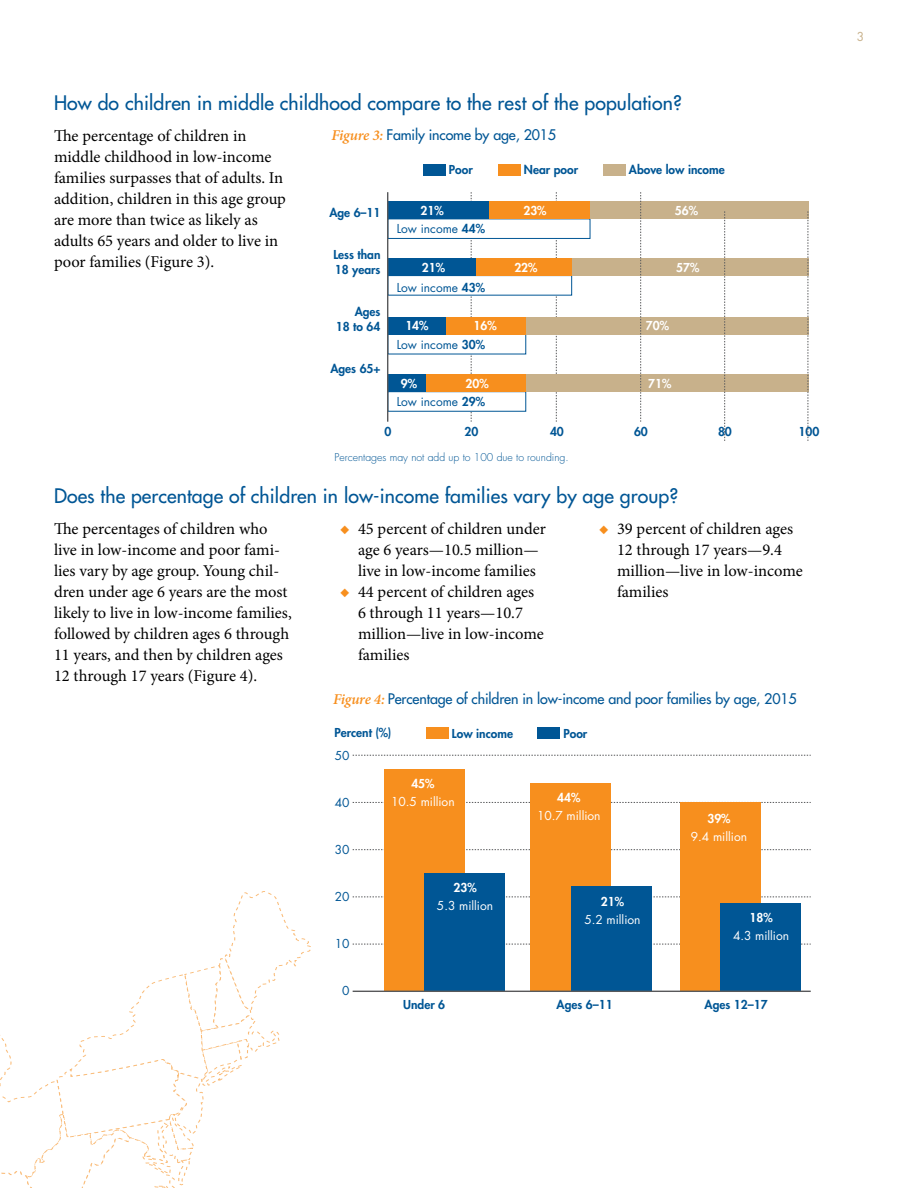
<style>
.page{position:relative;width:918px;height:1188px;background:#fff}
.page>*{position:absolute;margin:0;border:0;box-sizing:border-box;transform-origin:0 0}
.t1{font:19.5px "Futura";letter-spacing:.005em;color:#005695}
.t2{font:16.5px/21px "Minion Pro";color:#000}
.t3{font:14.25px "Futura";letter-spacing:-.01em;color:#005695}
.t4{font:800 12px/15px "Futura";color:#005695}
.t5{font:12px "Futura";color:#fff}
.t6{font:12px "Futura";color:#005695}
.t7{font:800 12px "Futura";color:#fff}
.t8{font:12px "Futura";color:#c8b18b}
.t9{font:300 10.5px "Futura";color:#005695}
.s1{font-family:"Minion Pro";font-weight:600;font-style:italic;font-size:15px;color:#f78f1e}
.s2{font-weight:800}
.s3{color:#f78f1e}
</style>
<div class="page">
<svg style="left:0;top:891px;width:311px;height:297px"></svg>
<svg style="left:471px;top:192px;width:1px;height:230px"></svg>
<svg style="left:556px;top:192px;width:1px;height:230px"></svg>
<div style="left:388px;top:392px;width:138px;height:19px;background:#fff"></div>
<div style="left:388px;top:334px;width:138px;height:20px;background:#fff"></div>
<div style="left:388px;top:275px;width:184px;height:20px;background:#fff"></div>
<div style="left:388px;top:219px;width:202px;height:20px;background:#fff;border:1px solid #005695"></div>
<div style="left:423px;top:164px;width:23px;height:12px;background:#005695"></div>
<div style="left:498px;top:164px;width:22px;height:12px;background:#f78f1e"></div>
<div style="left:603px;top:164px;width:23px;height:12px;background:#c8b18b"></div>
<div style="left:388px;top:201px;width:420px;height:18px;background:#c8b18b"></div>
<div style="left:388px;top:201px;width:202px;height:18px;background:#f78f1e"></div>
<div style="left:388px;top:201px;width:101px;height:18px;background:#005695"></div>
<div style="left:388px;top:258px;width:420px;height:18px;background:#c8b18b"></div>
<div style="left:388px;top:258px;width:184px;height:18px;background:#f78f1e"></div>
<div style="left:388px;top:258px;width:88px;height:18px;background:#005695"></div>
<div style="left:388px;top:317px;width:420px;height:18px;background:#c8b18b"></div>
<div style="left:388px;top:317px;width:138px;height:18px;background:#f78f1e"></div>
<div style="left:388px;top:317px;width:58px;height:18px;background:#005695"></div>
<div style="left:388px;top:374px;width:420px;height:18px;background:#c8b18b"></div>
<div style="left:388px;top:374px;width:138px;height:18px;background:#f78f1e"></div>
<div style="left:388px;top:374px;width:38px;height:18px;background:#005695"></div>
<hr style="left:387px;top:192px;width:1px;height:230px;background:#58595b">
<svg style="left:640px;top:192px;width:1px;height:230px"></svg>
<svg style="left:724px;top:211px;width:1px;height:230px"></svg>
<svg style="left:808px;top:211px;width:1px;height:230px"></svg>
<svg style="left:353px;top:755px;width:458px;height:1px"></svg>
<svg style="left:353px;top:802px;width:458px;height:1px"></svg>
<svg style="left:353px;top:849px;width:458px;height:1px"></svg>
<svg style="left:353px;top:897px;width:458px;height:1px"></svg>
<svg style="left:353px;top:944px;width:458px;height:1px"></svg>
<div style="left:426px;top:728px;width:22px;height:11px;background:#f78f1e"></div>
<div style="left:537px;top:728px;width:23px;height:11px;background:#005695"></div>
<div style="left:384px;top:769px;width:81px;height:223px;background:#f78f1e"></div>
<div style="left:530px;top:783px;width:81px;height:209px;background:#f78f1e"></div>
<div style="left:571px;top:887px;width:81px;height:105px;background:#005695"></div>
<div style="left:424px;top:874px;width:81px;height:118px;background:#005695"></div>
<div style="left:680px;top:803px;width:81px;height:189px;background:#f78f1e"></div>
<div style="left:720px;top:904px;width:81px;height:88px;background:#005695"></div>
<hr style="left:353px;top:991px;width:458px;height:1px;background:#58595b">
<p class="t1" style="left:54px;top:90px;width:630px">How do children in middle childhood compare to the rest of the population?</p>
<p class="t2" style="left:54px;top:126px;width:233px">The percentage of children in middle childhood in low-income families surpasses that of adults. In addition, children in this age group are more than twice as likely as adults 65 years and older to live in poor families (Figure 3).</p>
<p class="t3" style="left:332px;top:126px;width:226px"><span class="s1">Figure 3:</span> Family income by age, 2015</p>
<p class="t4" style="left:449px;top:162px;width:25px">Poor</p>
<p class="t4" style="left:524px;top:162px;width:56px">Near poor</p>
<p class="t4" style="left:629px;top:162px;width:97px">Above low income</p>
<p class="t7" style="left:420px;top:203px;width:25px">21%</p>
<p class="t7" style="left:523px;top:203px;width:25px">23%</p>
<p class="t7" style="left:675px;top:203px;width:25px">56%</p>
<p class="t4" style="left:329px;top:205px;width:53px">Age 6–11</p>
<p class="t4" style="left:333px;top:247px;width:49px">Less than<br>18 years</p>
<p class="t4" style="left:336px;top:304px;width:46px;text-align:right">Ages<br>18 to 64</p>
<p class="t4" style="left:330px;top:361px;width:52px">Ages 65+</p>
<p class="t6" style="left:397px;top:221px;width:90px">Low income <span class="s2">44%</span></p>
<p class="t7" style="left:422px;top:260px;width:25px">21%</p>
<p class="t7" style="left:514px;top:260px;width:25px">22%</p>
<p class="t7" style="left:676px;top:260px;width:25px">57%</p>
<p class="t6" style="left:397px;top:280px;width:90px">Low income <span class="s2">43%</span></p>
<p class="t7" style="left:405px;top:318px;width:25px">14%</p>
<p class="t7" style="left:474px;top:318px;width:25px">16%</p>
<p class="t7" style="left:646px;top:318px;width:25px">70%</p>
<p class="t6" style="left:397px;top:337px;width:90px">Low income <span class="s2">30%</span></p>
<p class="t7" style="left:401px;top:376px;width:18px">9%</p>
<p class="t7" style="left:466px;top:376px;width:25px">20%</p>
<p class="t7" style="left:648px;top:376px;width:25px">71%</p>
<p class="t6" style="left:397px;top:394px;width:90px">Low income <span class="s2">29%</span></p>
<p class="t4" style="left:384px;top:424px;width:8px">0</p>
<p class="t4" style="left:465px;top:424px;width:15px">20</p>
<p class="t4" style="left:550px;top:424px;width:15px">40</p>
<p class="t4" style="left:634px;top:424px;width:15px">60</p>
<p class="t4" style="left:718px;top:424px;width:15px">80</p>
<p class="t4" style="left:799px;top:424px;width:22px">100</p>
<p class="t9" style="left:334px;top:451px;width:236px">Percentages may not add up to 100 due to rounding.</p>
<p class="t1" style="left:54px;top:483px;width:626px">Does the percentage of children in low-income families vary by age group?</p>
<p class="t2" style="left:54px;top:519px;width:239px">The percentages of children who live in low-income and poor fami&shy;lies vary by age group. Young chil&shy;dren under age 6 years are the most likely to live in low-income families, followed by children ages 6 through 11 years, and then by children ages 12 through 17 years (Figure 4).</p>
<p class="t2" style="left:358px;top:519px;width:189px;text-indent:-18px"><span class="s3">◆</span> 45 percent of children under age 6 years—10.5 million— live in low-income families</p>
<p class="t2" style="left:617px;top:519px;width:187px;text-indent:-18px"><span class="s3">◆</span> 39 percent of children ages<br>12 through 17 years—9.4 million—live in low-income families</p>
<p class="t2" style="left:358px;top:582px;width:187px;text-indent:-18px"><span class="s3">◆</span> 44 percent of children ages<br>6 through 11 years—10.7 million—live in low-income families</p>
<p class="t3" style="left:333px;top:690px;width:465px"><span class="s1">Figure 4:</span> Percentage of children in low-income and poor families by age, 2015</p>
<p class="t4" style="left:334px;top:725px;width:58px">Percent (%)</p>
<p class="t4" style="left:452px;top:726px;width:63px">Low income</p>
<p class="t4" style="left:563px;top:726px;width:25px">Poor</p>
<p class="t7" style="left:411px;top:776px;width:25px">45%</p>
<p class="t5" style="left:391px;top:794px;width:65px">10.5 million</p>
<p class="t7" style="left:557px;top:790px;width:25px">44%</p>
<p class="t5" style="left:537px;top:808px;width:65px">10.7 million</p>
<p class="t6" style="left:335px;top:748px;width:16px">50</p>
<p class="t6" style="left:335px;top:795px;width:16px">40</p>
<p class="t6" style="left:335px;top:842px;width:16px">30</p>
<p class="t6" style="left:335px;top:889px;width:16px">20</p>
<p class="t6" style="left:335px;top:936px;width:16px">10</p>
<p class="t6" style="left:342px;top:983px;width:9px">0</p>
<p class="t7" style="left:453px;top:880px;width:25px">23%</p>
<p class="t5" style="left:437px;top:898px;width:58px">5.3 million</p>
<p class="t7" style="left:601px;top:894px;width:25px">21%</p>
<p class="t5" style="left:584px;top:912px;width:58px">5.2 million</p>
<p class="t7" style="left:707px;top:811px;width:25px">39%</p>
<p class="t5" style="left:691px;top:829px;width:58px">9.4 million</p>
<p class="t7" style="left:750px;top:910px;width:25px">18%</p>
<p class="t5" style="left:733px;top:928px;width:58px">4.3 million</p>
<p class="t4" style="left:403px;top:997px;width:43px">Under 6</p>
<p class="t4" style="left:557px;top:997px;width:58px">Ages 6–11</p>
<p class="t4" style="left:705px;top:997px;width:64px">Ages 12–17</p>
<p class="t8" style="left:857px;top:29px;width:9px">3</p>
</div>
